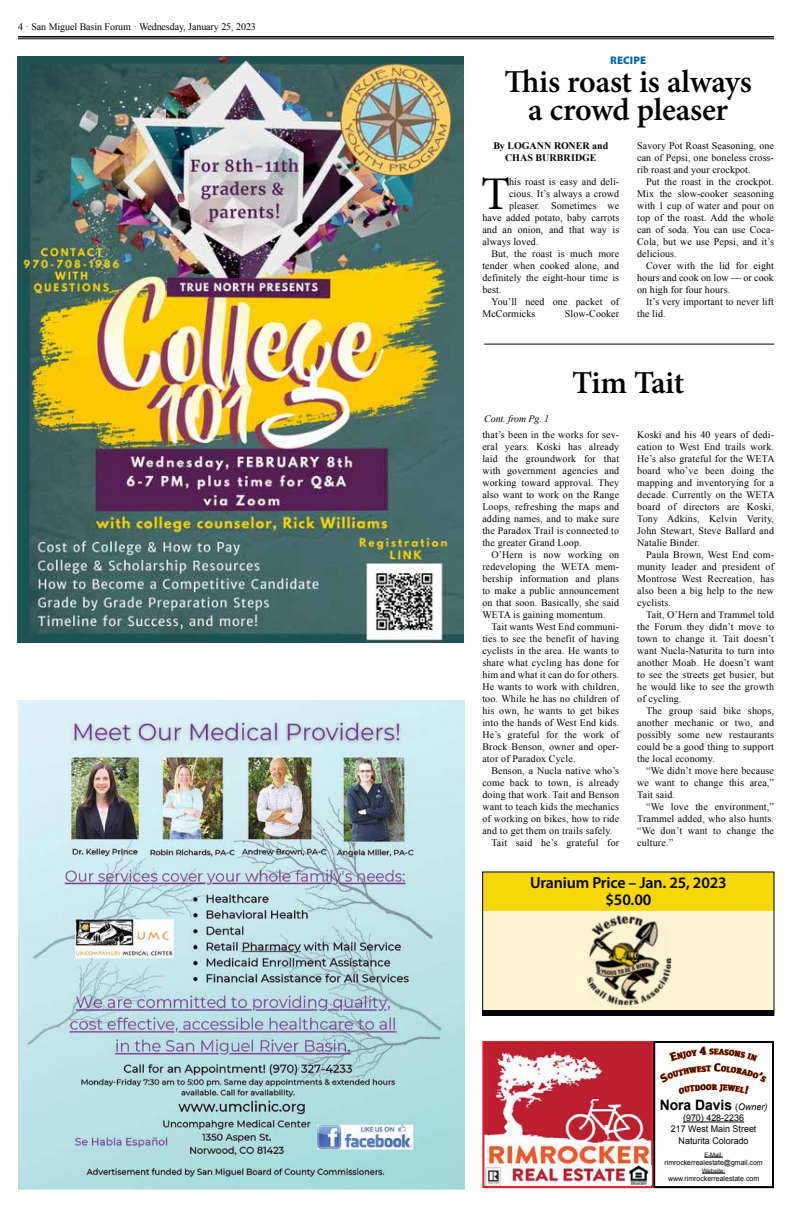
<style>
.page{position:relative;width:792px;height:1224px;background:#fff}
.page>*{position:absolute;margin:0;border:0;box-sizing:border-box;transform-origin:0 0}
.t1{font:46.9px "Minion Pro";color:#000}
.t2{font:600 32px/28px "Minion Pro";letter-spacing:-.01em;color:#000;text-align:center}
.t3{font:600 16px/17px "Myriad Pro";letter-spacing:-.01em;color:#000;text-align:center}
.t4{font:700 14.3px "Arial";color:#000}
.t5{font:900 11px "Myriad Pro";letter-spacing:.01em;color:#0067a6}
.t6{font:10px/12px "Times New Roman";letter-spacing:.015em;color:#000;text-align:justify}
.t7{font:10px "Times New Roman";letter-spacing:-.01em;color:#000}
.t8{font:700 10px/12px "Times New Roman";letter-spacing:-.005em;color:#000;text-align:center}
.t9{font:italic 10px "Times New Roman";letter-spacing:-.01em;color:#000}
.t10{font:9.2px/11px "Arial";color:#000;text-align:center}
.t11{font:700 7.9px "Kefa";color:#000}
.t12{font:7.2px "Arial";color:#000}
.t13{font:6.1px "Arial";color:#000}
.s1{font-weight:400;font-size:9.2px}
.s2{font-weight:400;font-style:italic;font-size:9.2px}
</style>
<div class="page">
<hr style="left:18px;top:36px;width:756px;height:2px;background:#000">
<hr style="left:18px;top:38px;width:756px;height:1px;background:#000">
<img style="left:18px;top:701px;width:446px;height:488px">
<img style="left:485px;top:1044px;width:165px;height:141px">
<div style="left:482px;top:1041px;width:171px;height:147px;border:2px solid #d92027"></div>
<div style="left:653px;top:1041px;width:121px;height:147px;border:2px solid #000101"></div>
<hr style="left:683px;top:1122px;width:61px;height:1px;background:#000">
<svg style="left:704px;top:1157px;width:19px;height:1px"></svg>
<svg style="left:702px;top:1173px;width:23px;height:1px"></svg>
<img style="left:625px;top:1165px;width:26px;height:20px">
<img style="left:486px;top:1167px;width:15px;height:19px">
<div style="left:483px;top:905px;width:291px;height:109px;background:#fdf4d2"></div>
<div style="left:483px;top:872px;width:291px;height:39px;background:#f6d809;border:1px solid #f6d809"></div>
<img style="left:586px;top:915px;width:85px;height:90px">
<div style="left:483px;top:1010px;width:291px;height:5px;background:#000"></div>
<img style="left:17px;top:57px;width:447px;height:586px">
<hr style="left:484px;top:344px;width:290px;height:1px;background:#000">
<p class="t7" style="left:18px;top:20px;width:239px">4 · San Miguel Basin Forum · Wednesday, January 25, 2023</p>
<p class="t5" style="left:610px;top:54px;width:38px">RECIPE</p>
<h2 class="t2" style="left:505px;top:68px;width:249px">This roast is always a crowd pleaser</h2>
<p class="t8" style="left:493px;top:140px;width:116px">By LOGANN RONER and<br>CHAS BURBRIDGE</p>
<h1 class="t1" style="left:481px;top:163px;width:30px">T</h1>
<p class="t6" style="left:509px;top:176px;width:112px">his roast is easy and deli-</p>
<p class="t6" style="left:509px;top:188px;width:112px">cious. It’s always a crowd</p>
<p class="t6" style="left:509px;top:200px;width:112px">pleaser. Sometimes we</p>
<p class="t6" style="left:482px;top:212px;width:138px">have added potato, baby carrots</p>
<p class="t6" style="left:482px;top:224px;width:138px">and an onion, and that way is</p>
<p class="t6" style="left:482px;top:236px;width:58px">always loved.</p>
<p class="t6" style="left:491px;top:248px;width:129px">But, the roast is much more</p>
<p class="t6" style="left:482px;top:260px;width:138px">tender when cooked alone, and</p>
<p class="t6" style="left:482px;top:272px;width:138px">definitely the eight-hour time is</p>
<p class="t6" style="left:482px;top:284px;width:21px">best.</p>
<p class="t6" style="left:491px;top:296px;width:129px">You’ll need one packet of</p>
<p class="t6" style="left:482px;top:308px;width:55px">McCormicks</p>
<p class="t6" style="left:565px;top:308px;width:56px">Slow-Cooker</p>
<p class="t6" style="left:637px;top:140px;width:138px">Savory Pot Roast Seasoning, one can of Pepsi, one boneless cross&shy;rib roast and your crockpot.</p>
<p class="t6" style="left:637px;top:176px;width:138px;text-indent:9px">Put the roast in the crockpot.<br>Mix the slow-cooker seasoning with 1 cup of water and pour on top of the roast. Add the whole can of soda. You can use Coca-Cola, but we use Pepsi, and it’s delicious.</p>
<p class="t6" style="left:637px;top:260px;width:138px;text-indent:9px">Cover with the lid for eight hours and cook on low — or cook on high for four hours.</p>
<p class="t6" style="left:637px;top:296px;width:138px;text-indent:9px">It’s very important to never lift the lid.</p>
<h2 class="t2" style="left:572px;top:369px;width:114px">Tim Tait</h2>
<p class="t9" style="left:484px;top:412px;width:67px">Cont. from Pg. 1</p>
<p class="t6" style="left:482px;top:428px;width:138px">that’s been in the works for sev&shy;eral years. Koski has already laid the groundwork for that with government agencies and working toward approval. They also want to work on the Range Loops, refreshing the maps and adding names, and to make sure the Paradox Trail is connected to the greater Grand Loop.</p>
<p class="t6" style="left:482px;top:548px;width:138px;text-indent:9px">O’Hern is now working on redeveloping the WETA mem&shy;bership information and plans to make a public announcement on that soon. Basically, she said WETA is gaining momentum.</p>
<p class="t6" style="left:482px;top:620px;width:138px;text-indent:9px">Tait wants West End communi&shy;ties to see the benefit of having cyclists in the area. He wants to share what cycling has done for him and what it can do for others.<br>He wants to work with children, too. While he has no children of his own, he wants to get bikes into the hands of West End kids.<br>He’s grateful for the work of Brock Benson, owner and oper&shy;ator of Paradox Cycle.</p>
<p class="t6" style="left:491px;top:764px;width:129px">Benson, a Nucla native who’s</p>
<p class="t6" style="left:482px;top:776px;width:138px">come back to town, is already</p>
<p class="t6" style="left:482px;top:788px;width:138px">doing that work. Tait and Benson</p>
<p class="t6" style="left:482px;top:800px;width:138px">want to teach kids the mechanics</p>
<p class="t6" style="left:482px;top:812px;width:138px">of working on bikes, how to ride</p>
<p class="t6" style="left:482px;top:824px;width:131px">and to get them on trails safely.</p>
<p class="t6" style="left:491px;top:836px;width:129px">Tait said he’s grateful for</p>
<p class="t6" style="left:637px;top:428px;width:139px">Koski and his 40 years of dedi&shy;cation to West End trails work.<br>He’s also grateful for the WETA board who’ve been doing the mapping and inventorying for a decade. Currently on the WETA board of directors are Koski, Tony Adkins, Kelvin Verity, John Stewart, Steve Ballard and Natalie Binder.</p>
<p class="t6" style="left:637px;top:548px;width:138px;text-indent:9px">Paula Brown, West End com&shy;munity leader and president of Montrose West Recreation, has also been a big help to the new cyclists.</p>
<p class="t6" style="left:637px;top:608px;width:138px;text-indent:9px">Tait, O’Hern and Trammel told the Forum they didn’t move to town to change it. Tait doesn’t want Nucla-Naturita to turn into another Moab. He doesn’t want to see the streets get busier, but he would like to see the growth of cycling.</p>
<p class="t6" style="left:637px;top:704px;width:138px;text-indent:9px">The group said bike shops, another mechanic or two, and possibly some new restaurants could be a good thing to support the local economy.</p>
<p class="t6" style="left:637px;top:764px;width:138px;text-indent:9px">“We didn’t move here because we want to change this area,” Tait said.</p>
<p class="t6" style="left:637px;top:800px;width:138px;text-indent:9px">“We love the environment,” Trammel added, who also hunts. “We don’t want to change the culture.”</p>
<h3 class="t3" style="left:530px;top:874px;width:198px">Uranium Price – Jan. 25, 2023 $50.00</h3>
<p class="t11" style="left:712px;top:1082px;width:7px">r</p>
<h3 class="t4" style="left:660px;top:1096px;width:109px">Nora Davis <span class="s1">(</span><span class="s2">Owner)</span></h3>
<p class="t10" style="left:671px;top:1112px;width:87px">(970) 428-2236<br>217 West Main Street</p>
<p class="t10" style="left:679px;top:1136px;width:72px">Naturita Colorado</p>
<p class="t13" style="left:704px;top:1150px;width:20px">E-Mail:</p>
<p class="t12" style="left:665px;top:1158px;width:100px">rimrockerrealestate@gmail.com</p>
<p class="t13" style="left:702px;top:1166px;width:25px">Website:</p>
<p class="t12" style="left:668px;top:1174px;width:93px">www.rimrockerrealestate.com</p>
</div>
